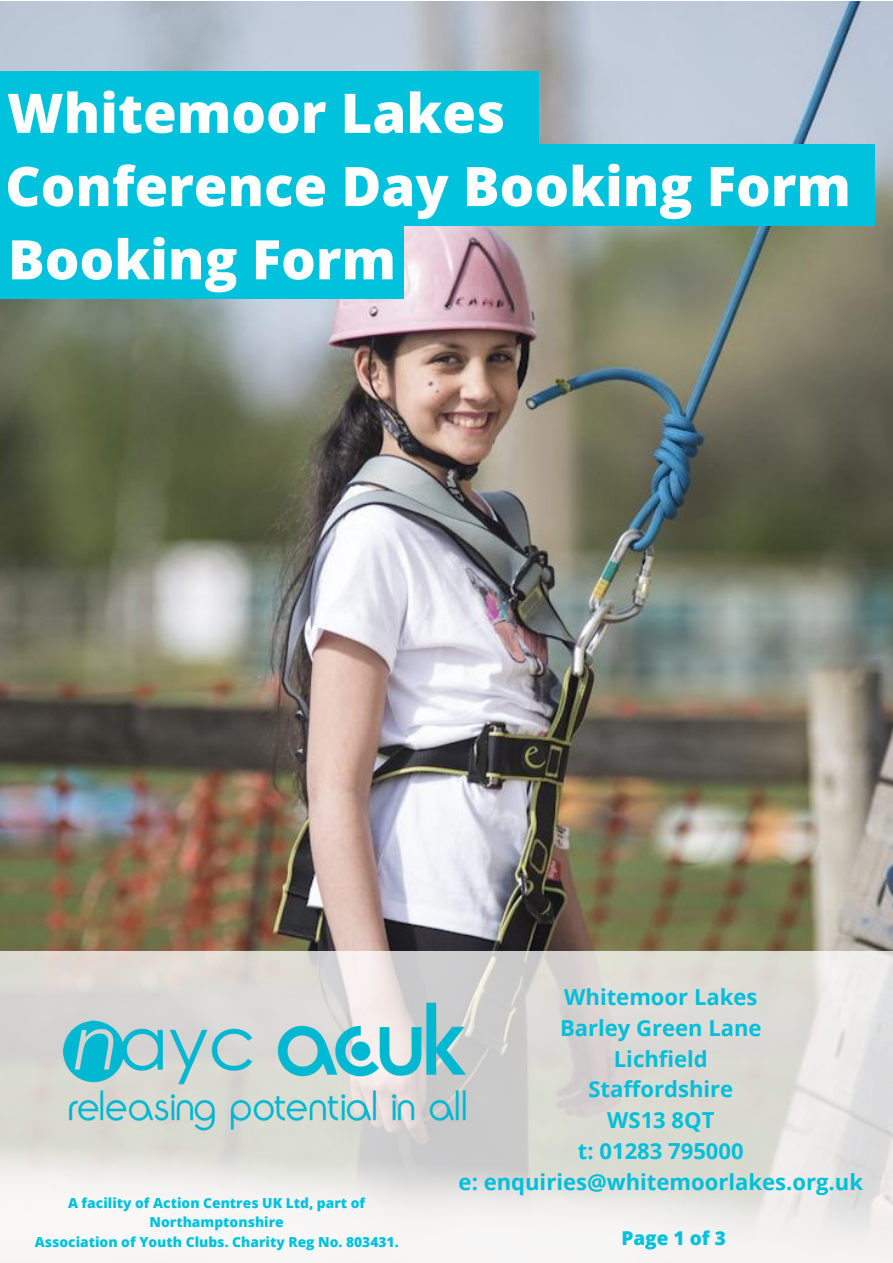
<style>
.page{position:relative;width:893px;height:1263px;background:#fff}
.page>*{position:absolute;margin:0;border:0;box-sizing:border-box;transform-origin:0 0}
.t1{font:800 54.53px "Open Sans";color:#fff}
.t2{font:700 22.05px/30.8px "Open Sans";color:#00bfda;text-align:center}
.t3{font:800 19.05px "Open Sans";color:#00c2dd}
.t4{font:800 13.8px/19.3px "Open Sans";color:#00c2dd;text-align:center}
</style>
<div class="page">
<img style="left:0;top:2px;width:893px;height:949px">
<div style="left:0;top:71px;width:538px;height:82px;background:#00c2dd"></div>
<div style="left:0;top:145px;width:875px;height:81px;background:#00c2dd"></div>
<div style="left:0;top:218px;width:404px;height:81px;background:#00c2dd"></div>
<svg style="left:0;top:951px;width:893px;height:312px"></svg>
<img style="left:42px;top:1001px;width:454px;height:135px">
<h1 class="t1" style="left:7px;top:75px;width:499px">Whitemoor Lakes</h1>
<h1 class="t1" style="left:5px;top:148px;width:847px">Conference Day Booking Form</h1>
<h1 class="t1" style="left:8px;top:221px;width:389px">Booking Form</h1>
<p class="t4" style="left:35px;top:1193px;width:365px">A facility of Action Centres UK Ltd, part of<br>Northamptonshire<br>Association of Youth Clubs. Charity Reg No. 803431.</p>
<p class="t2" style="left:459px;top:981px;width:406px">Whitemoor Lakes<br>Barley Green Lane<br>Lichfield<br>Staffordshire<br>WS13 8QT<br>t: 01283 795000<br>e: enquiries@whitemoorlakes.org.uk</p>
<p class="t3" style="left:621px;top:1225px;width:106px">Page 1 of 3</p>
</div>
